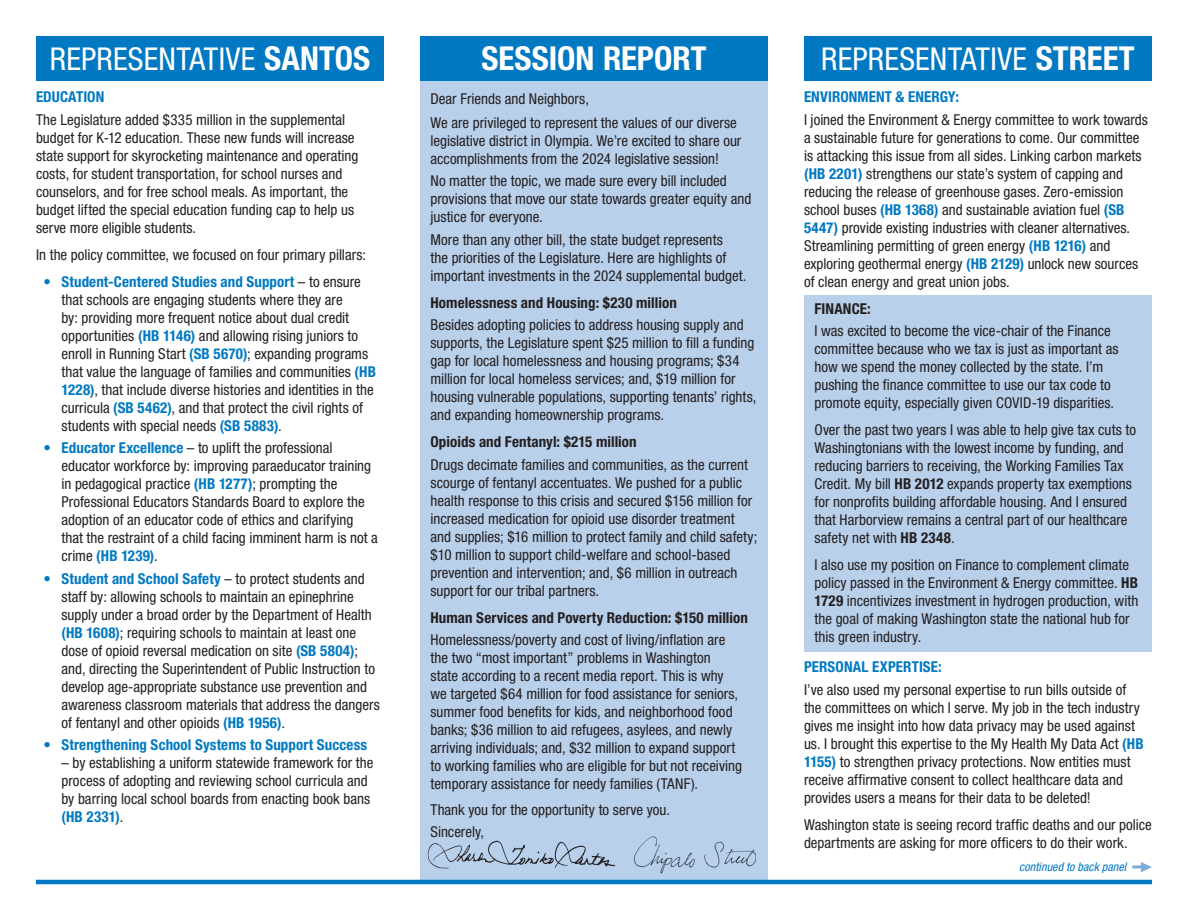
<style>
.page{position:relative;width:1188px;height:918px;background:#fff}
.page>*{position:absolute;margin:0;border:0;box-sizing:border-box;transform-origin:0 0}
.Subhead_B{font:700 condensed 33px "Helvetica Neue LT Std";letter-spacing:-.005em;color:#fff}
.Subhead_B-2{font:condensed 31.5px "Helvetica Neue LT Std";letter-spacing:.005em;color:#fff}
.Texts{font:condensed 15px/18px "Helvetica Neue LT Std";color:#231f20}
.Texts-2{font:700 condensed 15px "Helvetica Neue LT Std";letter-spacing:.005em;color:#231f20}
.Texts-3{font:700 condensed 15px "Helvetica Neue LT Std";letter-spacing:.005em;color:#0079c2}
.Texts-4{font:italic condensed 12px "Helvetica Neue LT Std";letter-spacing:.005em;color:#0079c2}
.s1{font-weight:700;font-size:33px}
.s2{font-weight:700;color:#0079c2}
.s3{font-weight:700}
</style>
<div class="page">
<div style="left:804px;top:295px;width:348px;height:356px;background:#b9d0eb"></div>
<div style="left:420px;top:81px;width:348px;height:801px;background:#b9d0eb"></div>
<hr style="left:36px;top:880px;width:1116px;height:4px;background:#0079c2">
<div style="left:420px;top:36px;width:348px;height:45px;background:#0079c2"></div>
<div style="left:36px;top:36px;width:348px;height:45px;background:#0079c2"></div>
<div style="left:804px;top:36px;width:348px;height:45px;background:#0079c2"></div>
<img style="left:428px;top:841px;width:188px;height:28px">
<img style="left:634px;top:836px;width:122px;height:37px">
<svg style="left:1132px;top:862px;width:20px;height:10px"></svg>
<p class="Subhead_B-2" style="left:50px;top:41px;width:322px">REPRESENTATIVE <span class="s1">SANTOS</span></p>
<p class="Subhead_B" style="left:481px;top:39px;width:227px">SESSION REPORT</p>
<p class="Subhead_B-2" style="left:821px;top:41px;width:315px">REPRESENTATIVE <span class="s1">STREET</span></p>
<p class="Texts-3" style="left:36px;top:88px;width:70px">EDUCATION</p>
<p class="Texts" style="left:36px;top:110px;width:324px">The Legislature added $335 million in the supplemental budget for K-12 education. These new funds will increase state support for skyrocketing maintenance and operating costs, for student transportation, for school nurses and counselors, and for free school meals. As important, the budget lifted the special education funding cap to help us serve more eligible students.</p>
<p class="Texts" style="left:36px;top:245px;width:332px">In the policy committee, we focused on four primary pillars:</p>
<p class="Texts" style="left:62px;top:272px;width:316px;text-indent:-18px"><span class="s2">• Student-Centered Studies and Support</span> – to ensure that schools are engaging students where they are<br>by: providing more frequent notice about dual credit opportunities <span class="s2">(HB 1146)</span> and allowing rising juniors to enroll in Running Start <span class="s2">(SB 5670)</span>; expanding programs that value the language of families and communities <span class="s2">(HB 1228)</span>, that include diverse histories and identities in the curricula <span class="s2">(SB 5462)</span>, and that protect the civil rights of students with special needs <span class="s2">(SB 5883)</span>.</p>
<p class="Texts" style="left:62px;top:439px;width:318px;text-indent:-18px"><span class="s2">• Educator Excellence</span> – to uplift the professional educator workforce by: improving paraeducator training in pedagogical practice <span class="s2">(HB 1277)</span>; prompting the Professional Educators Standards Board to explore the adoption of an educator code of ethics and clarifying that the restraint of a child facing imminent harm is not a crime <span class="s2">(HB 1239)</span>.</p>
<p class="Texts" style="left:62px;top:569px;width:320px;text-indent:-18px"><span class="s2">• Student and School Safety</span> – to protect students and staff by: allowing schools to maintain an epinephrine supply under a broad order by the Department of Health <span class="s2">(HB 1608)</span>; requiring schools to maintain at least one dose of opioid reversal medication on site <span class="s2">(SB 5804)</span>; and, directing the Superintendent of Public Instruction to develop age-appropriate substance use prevention and awareness classroom materials that address the dangers of fentanyl and other opioids <span class="s2">(HB 1956)</span>.</p>
<p class="Texts-3" style="left:44px;top:736px;width:325px">• Strengthening School Systems to Support Success</p>
<p class="Texts" style="left:62px;top:754px;width:313px">– by establishing a uniform statewide framework for the process of adopting and reviewing school curricula and by barring local school boards from enacting book bans <span class="s2">(HB 2331)</span>.</p>
<p class="Texts" style="left:430px;top:89px;width:160px">Dear Friends and Neighbors,</p>
<p class="Texts" style="left:430px;top:113px;width:312px">We are privileged to represent the values of our diverse legislative district in Olympia. We’re excited to share our accomplishments from the 2024 legislative session!</p>
<p class="Texts" style="left:430px;top:172px;width:322px">No matter the topic, we made sure every bill included provisions that move our state towards greater equity and justice for everyone.</p>
<p class="Texts" style="left:430px;top:230px;width:318px">More than any other bill, the state budget represents<br>the priorities of the Legislature. Here are highlights of important investments in the 2024 supplemental budget.</p>
<p class="Texts-2" style="left:430px;top:293px;width:248px">Homelessness and Housing: $230 million</p>
<p class="Texts" style="left:430px;top:316px;width:327px">Besides adopting policies to address housing supply and supports, the Legislature spent $25 million to fill a funding gap for local homelessness and housing programs; $34 million for local homeless services; and, $19 million for housing vulnerable populations, supporting tenants’ rights, and expanding homeownership programs.</p>
<p class="Texts-2" style="left:430px;top:433px;width:208px">Opioids and Fentanyl: $215 million</p>
<p class="Texts" style="left:430px;top:455px;width:328px">Drugs decimate families and communities, as the current scourge of fentanyl accentuates. We pushed for a public health response to this crisis and secured $156 million for increased medication for opioid use disorder treatment and supplies; $16 million to protect family and child safety; $10 million to support child-welfare and school-based prevention and intervention; and, $6 million in outreach support for our tribal partners.</p>
<p class="Texts-2" style="left:430px;top:608px;width:319px">Human Services and Poverty Reduction: $150 million</p>
<p class="Texts" style="left:430px;top:631px;width:313px">Homelessness/poverty and cost of living/inflation are the two “most important” problems in Washington state according to a recent media report. This is why we targeted $64 million for food assistance for seniors, summer food benefits for kids, and neighborhood food banks; $36 million to aid refugees, asylees, and newly arriving individuals; and, $32 million to expand support to working families who are eligible for but not receiving temporary assistance for needy families (TANF).</p>
<p class="Texts" style="left:430px;top:800px;width:241px">Thank you for the opportunity to serve you.</p>
<p class="Texts" style="left:430px;top:823px;width:55px">Sincerely,</p>
<p class="Texts-3" style="left:804px;top:88px;width:156px">ENVIRONMENT &amp; ENERGY:</p>
<p class="Texts" style="left:804px;top:110px;width:346px">I joined the Environment &amp; Energy committee to work towards a sustainable future for generations to come. Our committee is attacking this issue from all sides. Linking carbon markets <span class="s2">(HB 2201)</span> strengthens our state’s system of capping and reducing the release of greenhouse gases. Zero-emission school buses <span class="s2">(HB 1368)</span> and sustainable aviation fuel <span class="s2">(SB 5447)</span> provide existing industries with cleaner alternatives.<br>Streamlining permitting of green energy <span class="s2">(HB 1216)</span> and exploring geothermal energy <span class="s2">(HB 2129)</span> unlock new sources of clean energy and great union jobs.</p>
<p class="Texts-2" style="left:814px;top:299px;width:58px">FINANCE:</p>
<p class="Texts" style="left:814px;top:322px;width:306px">I was excited to become the vice-chair of the Finance committee because who we tax is just as important as how we spend the money collected by the state. I’m pushing the finance committee to use our tax code to promote equity, especially given COVID-19 disparities.</p>
<p class="Texts" style="left:814px;top:421px;width:323px">Over the past two years I was able to help give tax cuts to Washingtonians with the lowest income by funding, and reducing barriers to receiving, the Working Families Tax Credit. My bill <span class="s3">HB 2012</span> expands property tax exemptions for nonprofits building affordable housing. And I ensured that Harborview remains a central part of our healthcare safety net with <span class="s3">HB 2348</span>.</p>
<p class="Texts" style="left:814px;top:556px;width:325px">I also use my position on Finance to complement climate policy passed in the Environment &amp; Energy committee. <span class="s3">HB 1729</span> incentivizes investment in hydrogen production, with the goal of making Washington state the national hub for this green industry.</p>
<p class="Texts-3" style="left:804px;top:658px;width:139px">PERSONAL EXPERTISE:</p>
<p class="Texts" style="left:804px;top:680px;width:341px">I’ve also used my personal expertise to run bills outside of the committees on which I serve. My job in the tech industry gives me insight into how data privacy may be used against us. I brought this expertise to the My Health My Data Act <span class="s2">(HB 1155)</span> to strengthen privacy protections. Now entities must receive affirmative consent to collect healthcare data and provides users a means for their data to be deleted!</p>
<p class="Texts" style="left:804px;top:815px;width:349px">Washington state is seeing record traffic deaths and our police departments are asking for more officers to do their work.</p>
<p class="Texts-4" style="left:1019px;top:860px;width:109px">continued to back panel</p>
</div>
